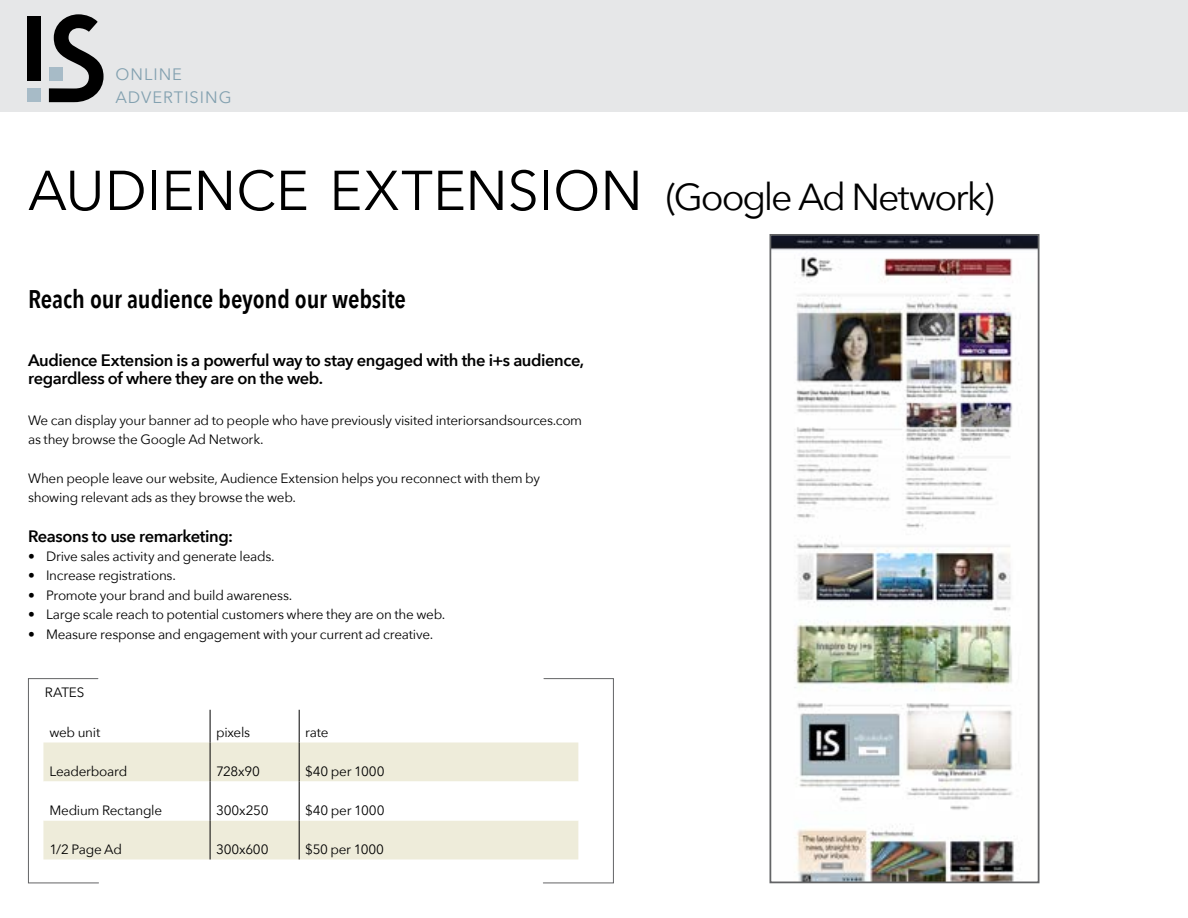
<style>
.page{position:relative;width:1188px;height:918px;background:#fff}
.page>*{position:absolute;margin:0;border:0;box-sizing:border-box;transform-origin:0 0}
.t1{font:55.5px "Avenir Next";color:#000}
.t2{font:600 25.5px "Avenir Next Condensed";letter-spacing:-.005em;color:#000}
.t3{font:600 16.5px/18px "Avenir Next";letter-spacing:-.025em;color:#000}
.t4{font:16.5px/22.8px "Avenir Next";letter-spacing:.06em;color:#83a1b0}
.t5{font:13.5px/19.5px "Avenir Next";letter-spacing:-.02em;color:#000}
.s1{font-size:37.5px}
</style>
<div class="page">
<div style="left:0;top:0;width:1188px;height:111px;background:#e6e7e8"></div>
<div style="left:27px;top:88px;width:14px;height:14px;background:#a7bbc7"></div>
<div style="left:27px;top:17px;width:14px;height:64px;background:#000"></div>
<svg style="left:49px;top:14px;width:55px;height:88px"></svg>
<svg style="left:28px;top:678px;width:586px;height:206px"></svg>
<img style="left:773px;top:237px;width:263px;height:643px">
<div style="left:770px;top:234px;width:269px;height:649px;border:2px solid #636466"></div>
<p class="t4" style="left:115px;top:63px;width:118px">ONLINE<br>ADVERTISING</p>
<h1 class="t1" style="left:28px;top:144px;width:968px">AUDIENCE EXTENSION <span class="s1">(Google Ad Network)</span></h1>
<h2 class="t2" style="left:28px;top:277px;width:379px">Reach our audience beyond our website</h2>
<p class="t3" style="left:28px;top:351px;width:558px">Audience Extension is a powerful way to stay engaged with the i+s audience, regardless of where they are on the web.</p>
<p class="t5" style="left:28px;top:409px;width:556px">We can display your banner ad to people who have previously visited interiorsandsources.com as they browse the Google Ad Network.</p>
<p class="t5" style="left:28px;top:468px;width:514px">When people leave our website, Audience Extension helps you reconnect with them by showing relevant ads as they browse the web.</p>
<p class="t3" style="left:28px;top:526px;width:207px">Reasons to use remarketing:</p>
<p class="t5" style="left:28px;top:546px;width:248px">• Drive sales activity and generate leads.</p>
<p class="t5" style="left:28px;top:565px;width:149px">• Increase registrations.</p>
<p class="t5" style="left:28px;top:585px;width:266px">• Promote your brand and build awareness.</p>
<p class="t5" style="left:28px;top:604px;width:419px">• Large scale reach to potential customers where they are on the web.</p>
<p class="t5" style="left:28px;top:624px;width:407px">• Measure response and engagement with your current ad creative.</p>
<p class="t5" style="left:45px;top:682px;width:41px">RATES</p>
<p class="t5" style="left:49px;top:721px;width:52px">web unit</p>
<p class="t5" style="left:216px;top:721px;width:36px">pixels</p>
<p class="t5" style="left:305px;top:721px;width:25px">rate</p>
<p class="t5" style="left:49px;top:760px;width:79px">Leaderboard</p>
<p class="t5" style="left:216px;top:760px;width:45px">728x90</p>
<p class="t5" style="left:305px;top:760px;width:81px">$40 per 1000</p>
<p class="t5" style="left:49px;top:799px;width:114px">Medium Rectangle</p>
<p class="t5" style="left:216px;top:799px;width:54px">300x250</p>
<p class="t5" style="left:305px;top:799px;width:81px">$40 per 1000</p>
<p class="t5" style="left:49px;top:838px;width:74px">1/2 Page Ad</p>
<p class="t5" style="left:216px;top:838px;width:54px">300x600</p>
<p class="t5" style="left:305px;top:838px;width:80px">$50 per 1000</p>
</div>
